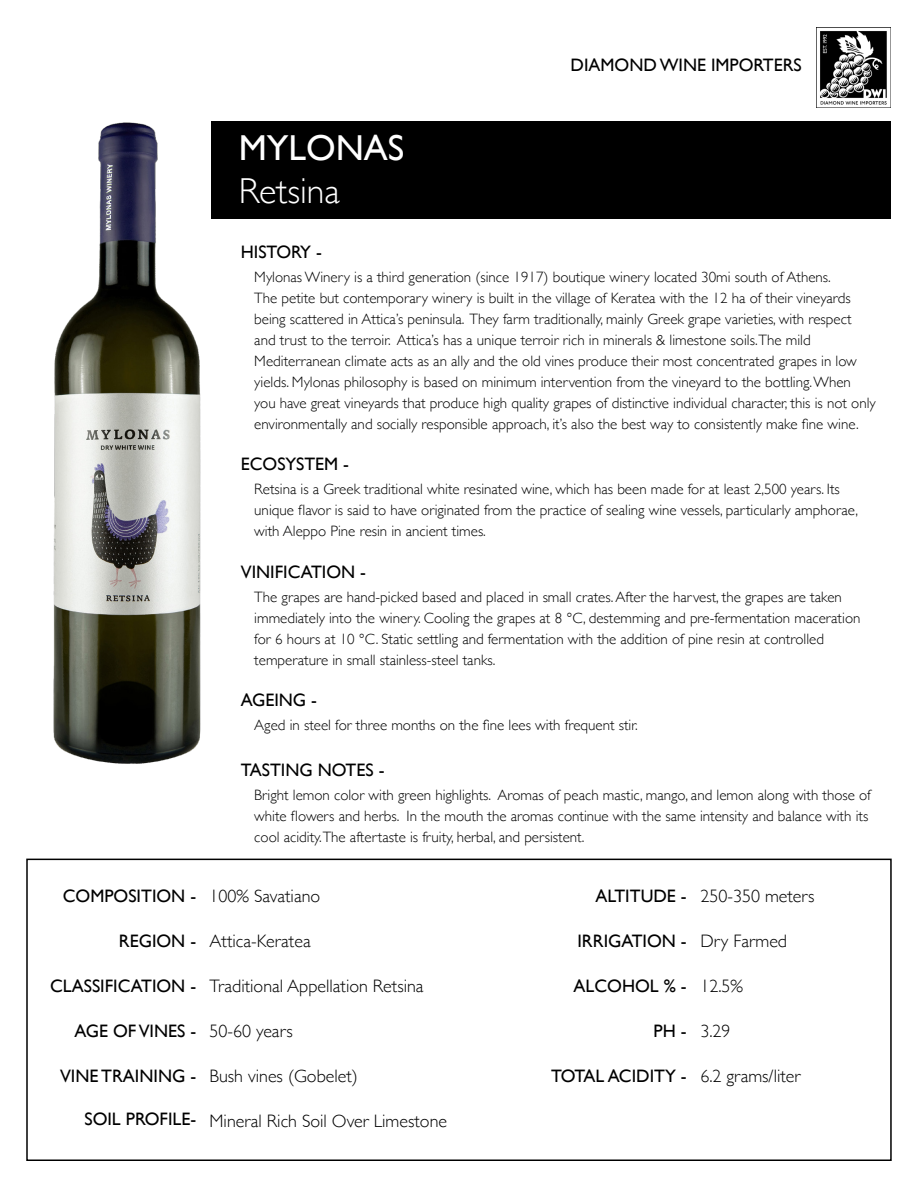
<style>
.page{position:relative;width:918px;height:1188px;background:#fff}
.page>*{position:absolute;margin:0;border:0;box-sizing:border-box;transform-origin:0 0}
.t1{font:36px "Gill Sans";color:#fff}
.t2{font:300 36px "Gill Sans";color:#fff}
.t3{font:18px "Gill Sans";color:#000}
.t4{font:300 18px "Gill Sans";color:#000}
.t5{font:300 15px/21px "Gill Sans";color:#000}
</style>
<div class="page">
<img style="left:53px;top:121px;width:166px;height:643px">
<div style="left:26px;top:859px;width:866px;height:302px;border:2px solid #000"></div>
<div style="left:212px;top:122px;width:679px;height:97px;background:#000"></div>
<img style="left:817px;top:27px;width:74px;height:81px">
<p class="t3" style="left:571px;top:55px;width:233px">DIAMOND WINE IMPORTERS</p>
<p class="t1" style="left:239px;top:127px;width:167px">MYLONAS</p>
<p class="t2" style="left:239px;top:163px;width:103px">Retsina</p>
<p class="t3" style="left:241px;top:241px;width:83px">HISTORY -</p>
<p class="t5" style="left:254px;top:266px;width:623px">Mylonas Winery is a third generation (since 1917) boutique winery located 30mi south of Athens.<br>The petite but contemporary winery is built in the village of Keratea with the 12 ha of their vineyards being scattered in Attica’s peninsula. They farm traditionally, mainly Greek grape varieties, with respect and trust to the terroir. Attica’s has a unique terroir rich in minerals &amp; limestone soils.The mild Mediterranean climate acts as an ally and the old vines produce their most concentrated grapes in low yields. Mylonas philosophy is based on minimum intervention from the vineyard to the bottling. When you have great vineyards that produce high quality grapes of distinctive individual character, this is not only environmentally and socially responsible approach, it’s also the best way to consistently make fine wine.</p>
<p class="t3" style="left:241px;top:453px;width:110px">ECOSYSTEM -</p>
<p class="t5" style="left:254px;top:477px;width:605px">Retsina is a Greek traditional white resinated wine, which has been made for at least 2,500 years. Its unique flavor is said to have originated from the practice of sealing wine vessels, particularly amphorae, with Aleppo Pine resin in ancient times.</p>
<p class="t3" style="left:241px;top:562px;width:127px">VINIFICATION -</p>
<p class="t5" style="left:254px;top:586px;width:608px">The grapes are hand-picked based and placed in small crates. After the harvest, the grapes are taken immediately into the winery. Cooling the grapes at 8 °C, destemming and pre-fermentation maceration for 6 hours at 10 °C. Static settling and fermentation with the addition of pine resin at controlled temperature in small stainless-steel tanks.</p>
<p class="t3" style="left:241px;top:689px;width:78px">AGEING -</p>
<p class="t5" style="left:254px;top:714px;width:385px">Aged in steel for three months on the fine lees with frequent stir.</p>
<p class="t3" style="left:241px;top:759px;width:145px">TASTING NOTES -</p>
<p class="t5" style="left:254px;top:784px;width:618px">Bright lemon color with green highlights. Aromas of peach mastic, mango, and lemon along with those of white flowers and herbs. In the mouth the aromas continue with the same intensity and balance with its cool acidity.The aftertaste is fruity, herbal, and persistent.</p>
<p class="t3" style="left:63px;top:885px;width:135px">COMPOSITION -</p>
<p class="t3" style="left:119px;top:930px;width:79px">REGION -</p>
<p class="t3" style="left:50px;top:975px;width:147px">CLASSIFICATION -</p>
<p class="t3" style="left:75px;top:1020px;width:123px">AGE OF VINES -</p>
<p class="t3" style="left:60px;top:1065px;width:138px">VINE TRAINING -</p>
<p class="t3" style="left:84px;top:1109px;width:113px">SOIL PROFILE-</p>
<p class="t4" style="left:210px;top:882px;width:112px">100% Savatiano</p>
<p class="t4" style="left:210px;top:927px;width:103px">Attica-Keratea</p>
<p class="t4" style="left:210px;top:972px;width:216px">Traditional Appellation Retsina</p>
<p class="t4" style="left:210px;top:1017px;width:85px">50-60 years</p>
<p class="t4" style="left:210px;top:1062px;width:150px">Bush vines (Gobelet)</p>
<p class="t4" style="left:210px;top:1107px;width:239px">Mineral Rich Soil Over Limestone</p>
<p class="t3" style="left:595px;top:885px;width:93px">ALTITUDE -</p>
<p class="t3" style="left:577px;top:930px;width:111px">IRRIGATION -</p>
<p class="t3" style="left:574px;top:975px;width:115px">ALCOHOL % -</p>
<p class="t3" style="left:654px;top:1020px;width:35px">PH -</p>
<p class="t3" style="left:551px;top:1065px;width:137px">TOTAL ACIDITY -</p>
<p class="t4" style="left:700px;top:882px;width:116px">250-350 meters</p>
<p class="t4" style="left:700px;top:927px;width:88px">Dry Farmed</p>
<p class="t4" style="left:700px;top:972px;width:44px">12.5%</p>
<p class="t4" style="left:700px;top:1017px;width:32px">3.29</p>
<p class="t4" style="left:700px;top:1062px;width:102px">6.2 grams/liter</p>
</div>
